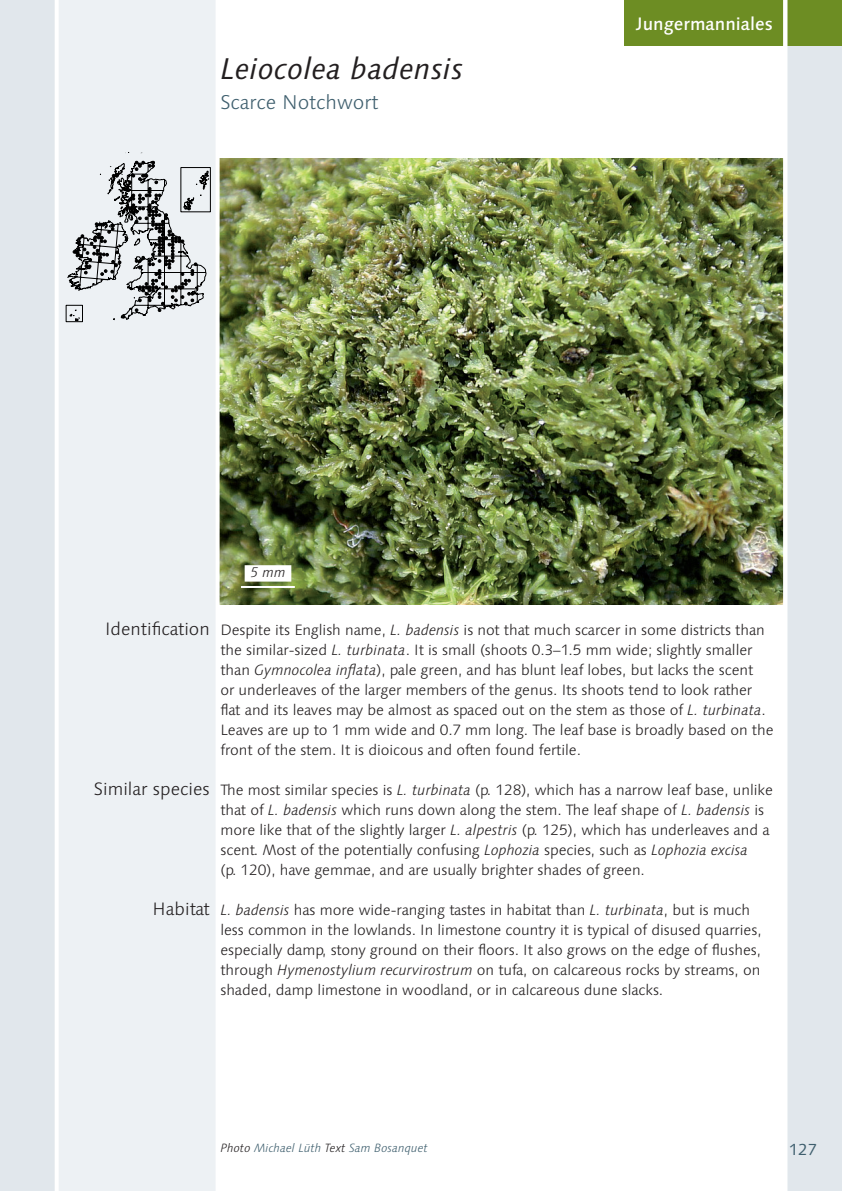
<style>
.page{position:relative;width:842px;height:1191px;background:#fff}
.page>*{position:absolute;margin:0;border:0;box-sizing:border-box;transform-origin:0 0}
.t1{font:italic 30px "Linotype Syntax";letter-spacing:.01em;color:#231f20}
.t2{font:300 20px "Linotype Syntax";color:#3f5f6e}
.t3{font:300 18px "Linotype Syntax";color:#231f20}
.t4{font:500 18px "Linotype Syntax";color:#fff}
.t5{font:16px "Linotype Syntax";color:#3f5f6e}
.t6{font:300 15px/20px "Linotype Syntax";letter-spacing:-.005em;color:#231f20}
.t7{font:italic 300 14px "Linotype Syntax";color:#231f20}
.t8{font:italic 300 12px "Linotype Syntax";color:#3f5f6e}
.s1{font-style:italic}
.s2{color:#231f20}
</style>
<div class="page">
<img style="left:220px;top:159px;width:563px;height:445px">
<div style="left:785px;top:0;width:57px;height:1191px;background:#e1e7ec"></div>
<div style="left:624px;top:0;width:218px;height:45px;background:#6d8d23"></div>
<div style="left:0;top:0;width:218px;height:1191px;background:#edf1f4"></div>
<svg style="left:66px;top:152px;width:144px;height:170px"></svg>
<div style="left:0;top:0;width:57px;height:1191px;background:#e1e7ec"></div>
<hr style="left:241px;top:586px;width:54px;height:2px;background:#fff">
<div style="left:245px;top:565px;width:46px;height:16px;background:#fff"></div>
<hr style="left:55px;top:0;width:4px;height:1191px;background:#fff">
<hr style="left:216px;top:0;width:4px;height:1191px;background:#fff">
<hr style="left:783px;top:0;width:4px;height:1191px;background:#fff">
<h1 class="t1" style="left:220px;top:51px;width:244px">Leiocolea badensis</h1>
<h2 class="t2" style="left:220px;top:90px;width:160px">Scarce Notchwort</h2>
<p class="t4" style="left:636px;top:13px;width:139px">Jungermanniales</p>
<p class="t7" style="left:250px;top:564px;width:37px">5 mm</p>
<p class="t3" style="left:105px;top:618px;width:106px">Identification</p>
<p class="t3" style="left:94px;top:778px;width:117px">Similar species</p>
<p class="t3" style="left:153px;top:898px;width:59px">Habitat</p>
<p class="t6" style="left:220px;top:620px;width:555px">Despite its English name, <span class="s1">L. badensis</span> is not that much scarcer in some districts than the similar-sized <span class="s1">L. turbinata</span>. It is small (shoots 0.3–1.5 mm wide; slightly smaller than <span class="s1">Gymnocolea inflata</span>), pale green, and has blunt leaf lobes, but lacks the scent<br>or underleaves of the larger members of the genus. Its shoots tend to look rather flat and its leaves may be almost as spaced out on the stem as those of <span class="s1">L. turbinata</span>.<br>Leaves are up to 1 mm wide and 0.7 mm long. The leaf base is broadly based on the front of the stem. It is dioicous and often found fertile.</p>
<p class="t6" style="left:220px;top:780px;width:554px">The most similar species is <span class="s1">L. turbinata</span> (p. 128), which has a narrow leaf base, unlike that of <span class="s1">L. badensis</span> which runs down along the stem. The leaf shape of <span class="s1">L. badensis</span> is more like that of the slightly larger <span class="s1">L. alpestris</span> (p. 125), which has underleaves and a scent. Most of the potentially confusing <span class="s1">Lophozia</span> species, such as <span class="s1">Lophozia excisa<br></span>(p. 120), have gemmae, and are usually brighter shades of green.</p>
<p class="t6" style="left:220px;top:900px;width:543px"><span class="s1">L. badensis</span> has more wide-ranging tastes in habitat than <span class="s1">L. turbinata</span>, but is much less common in the lowlands. In limestone country it is typical of disused quarries, especially damp, stony ground on their floors. It also grows on the edge of flushes, through <span class="s1">Hymenostylium recurvirostrum</span> on tufa, on calcareous rocks by streams, on shaded, damp limestone in woodland, or in calcareous dune slacks.</p>
<p class="t8" style="left:220px;top:1140px;width:209px"><span class="s2">Photo</span> Michael Lüth <span class="s2">Text</span> Sam Bosanquet</p>
<p class="t5" style="left:789px;top:1139px;width:30px">127</p>
</div>
